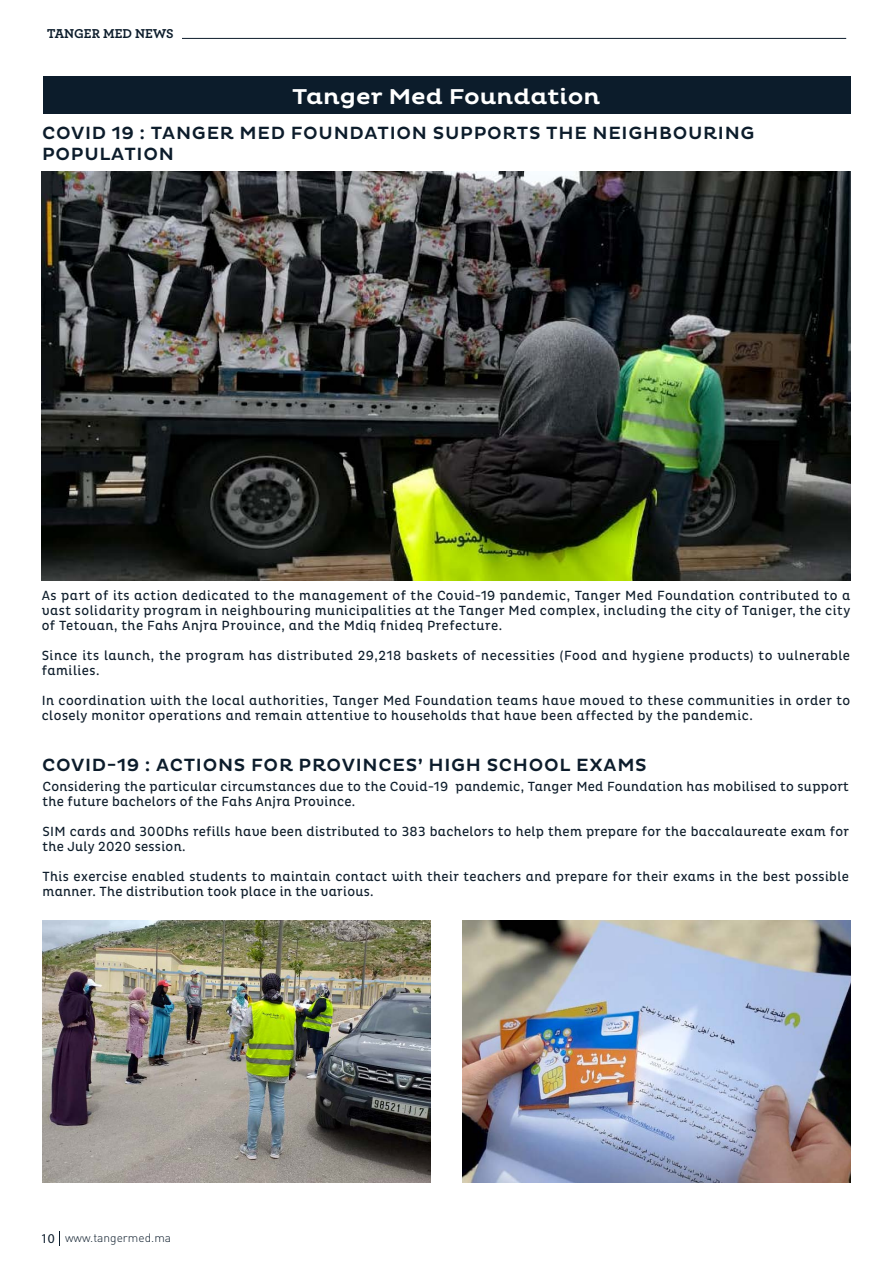
<style>
.page{position:relative;width:893px;height:1263px;background:#fff}
.page>*{position:absolute;margin:0;border:0;box-sizing:border-box;transform-origin:0 0}
.t1{font:500 21.9px "Pluto";color:#fff;scale:1.1 1}
.t2{font:500 18px/21px "Pluto";letter-spacing:.04em;color:#0c1c2b}
.t3{font:13.5px/15px "Pluto Cond";letter-spacing:.03em;color:#0e1d2b}
.t4{font:700 13.5px "Archer Pro";color:#0c1c2b}
.t5{font:300 12px "DIN Pro";color:#0c1c2b}
.s1{font-family:"Myriad Pro";font-weight:400;font-size:13.5px}
</style>
<div class="page">
<hr style="left:182px;top:38px;width:664px;height:1px;background:#0c1c2b">
<svg style="left:59px;top:1231px;width:1px;height:15px"></svg>
<img style="left:42px;top:171px;width:808px;height:409px">
<div style="left:43px;top:76px;width:808px;height:38px;background:#0c1c2b"></div>
<img style="left:462px;top:921px;width:388px;height:261px">
<img style="left:43px;top:921px;width:388px;height:261px">
<p class="t4" style="left:47px;top:23px;width:128px">TANGER MED NEWS</p>
<h1 class="t1" style="left:292px;top:84px;width:282px">Tanger Med Foundation</h1>
<h2 class="t2" style="left:42px;top:122px;width:714px">COVID 19 : TANGER MED FOUNDATION SUPPORTS THE NEIGHBOURING<br>POPULATION</h2>
<p class="t3" style="left:42px;top:589px;width:810px;text-align:justify">As part of its action dedicated to the management of the Covid-19 pandemic, Tanger Med Foundation contributed to a vast solidarity program in neighbouring municipalities at the Tanger Med complex, including the city of Taniger, the city of Tetouan, the Fahs Anjra Province, and the Mdiq fnideq Prefecture.</p>
<p class="t3" style="left:42px;top:649px;width:810px">Since its launch, the program has distributed 29,218 baskets of necessities (Food and hygiene products) to vulnerable families.</p>
<p class="t3" style="left:42px;top:694px;width:810px">In coordination with the local authorities, Tanger Med Foundation teams have moved to these communities in order to closely monitor operations and remain attentive to households that have been affected by the pandemic.</p>
<h2 class="t2" style="left:42px;top:754px;width:606px">COVID-19 : ACTIONS FOR PROVINCES’ HIGH SCHOOL EXAMS</h2>
<p class="t3" style="left:43px;top:779px;width:808px">Considering the particular circumstances due to the Covid-19 pandemic, Tanger Med Foundation has mobilised to support the future bachelors of the Fahs Anjra Province.</p>
<p class="t3" style="left:43px;top:824px;width:808px">SIM cards and 300Dhs refills have been distributed to 383 bachelors to help them prepare for the baccalaureate exam for the July 2020 session.</p>
<p class="t3" style="left:43px;top:869px;width:808px">This exercise enabled students to maintain contact with their teachers and prepare for their exams in the best possible manner. The distribution took place in the various.</p>
<p class="t5" style="left:41px;top:1228px;width:132px"><span class="s1">10</span> www.tangermed.ma</p>
</div>
